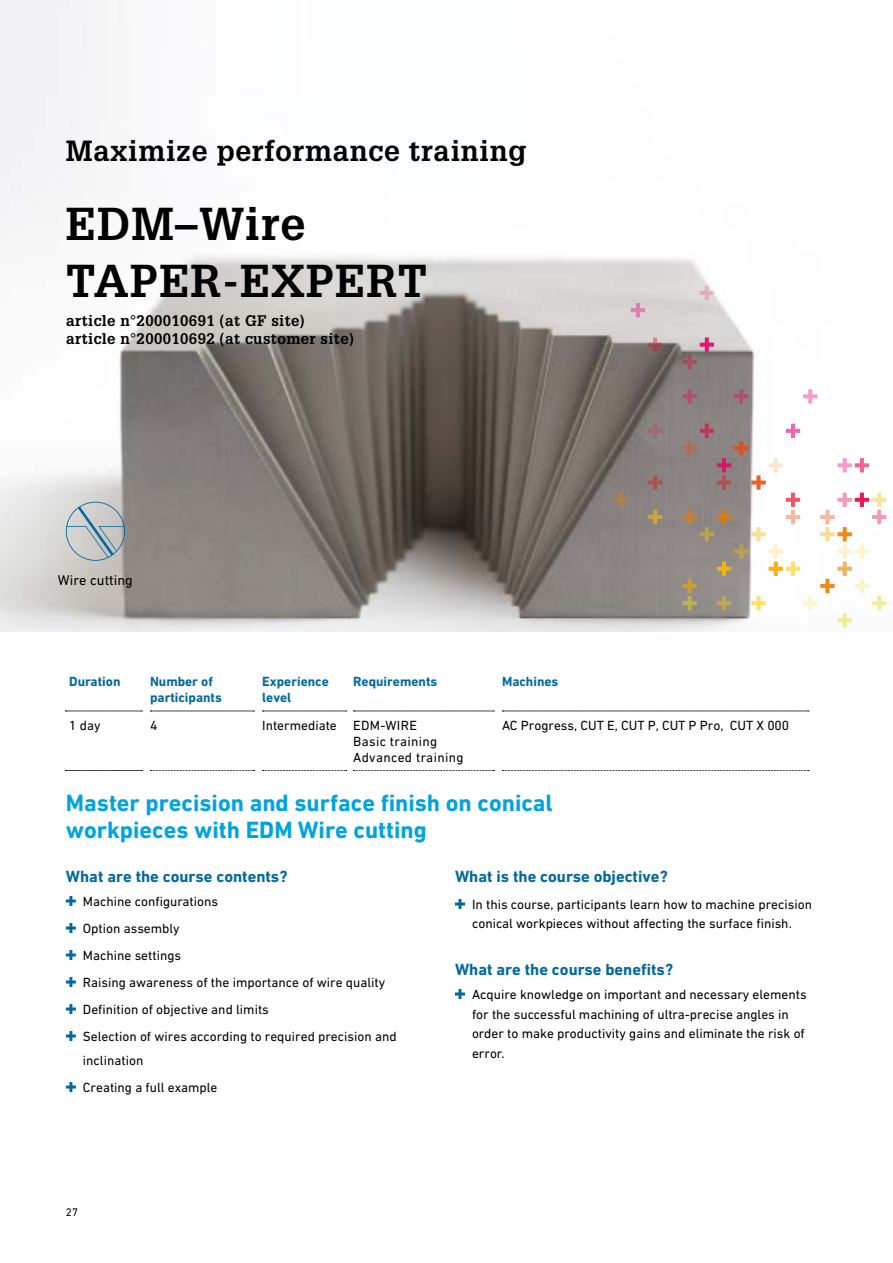
<style>
.page{position:relative;width:893px;height:1263px;background:#fff}
.page>*{position:absolute;margin:0;border:0;box-sizing:border-box;transform-origin:0 0}
.t1{font:700 45px/57px "Glypha LT Pro";letter-spacing:.025em;color:#000}
.t2{font:700 28.5px "Glypha LT Pro";letter-spacing:.025em;color:#000}
.t3{font:700 24px/27px "DIN Next W1 G";color:#00a3e2}
.t4{font:700 16.5px "DIN Next W1 G";color:#0069a0}
.t5{font:700 15px/18px "Glypha LT Pro";letter-spacing:.025em;color:#000}
.t6{font:14.4px "DIN Next W1 G";color:#000}
.t7{font:13.5px/27px "DIN Next W1 G";color:#000}
.t8{font:700 13.5px/16.2px "DIN Next W1 G";color:#0069a0}
.t9{font:13.5px/16.2px "DIN Next W1 G";letter-spacing:.025em;color:#000}
.t10{font:11.25px "DIN Next W1 G";color:#000}
</style>
<div class="page">
<img style="left:0;top:0;width:887px;height:631px">
<svg style="left:700px;top:286px;width:14px;height:14px"></svg>
<svg style="left:631px;top:303px;width:14px;height:14px"></svg>
<svg style="left:648px;top:337px;width:14px;height:15px"></svg>
<svg style="left:682px;top:337px;width:32px;height:32px"></svg>
<svg style="left:803px;top:389px;width:14px;height:15px"></svg>
<svg style="left:734px;top:389px;width:14px;height:15px"></svg>
<svg style="left:682px;top:389px;width:15px;height:15px"></svg>
<svg style="left:648px;top:424px;width:14px;height:14px"></svg>
<svg style="left:648px;top:475px;width:14px;height:15px"></svg>
<svg style="left:613px;top:493px;width:15px;height:14px"></svg>
<svg style="left:648px;top:510px;width:14px;height:14px"></svg>
<svg style="left:682px;top:424px;width:204px;height:204px"></svg>
<svg style="left:262px;top:711px;width:85px;height:1px"></svg>
<svg style="left:353px;top:711px;width:141px;height:1px"></svg>
<svg style="left:262px;top:770px;width:85px;height:1px"></svg>
<svg style="left:353px;top:770px;width:141px;height:1px"></svg>
<svg style="left:150px;top:711px;width:104px;height:1px"></svg>
<svg style="left:150px;top:770px;width:104px;height:1px"></svg>
<svg style="left:65px;top:711px;width:77px;height:1px"></svg>
<svg style="left:65px;top:770px;width:77px;height:1px"></svg>
<svg style="left:502px;top:711px;width:307px;height:1px"></svg>
<svg style="left:502px;top:770px;width:307px;height:1px"></svg>
<svg style="left:66px;top:896px;width:10px;height:10px"></svg>
<svg style="left:66px;top:923px;width:10px;height:10px"></svg>
<svg style="left:66px;top:950px;width:10px;height:10px"></svg>
<svg style="left:66px;top:977px;width:10px;height:10px"></svg>
<svg style="left:66px;top:1004px;width:10px;height:10px"></svg>
<svg style="left:66px;top:1031px;width:10px;height:10px"></svg>
<svg style="left:66px;top:1082px;width:10px;height:10px"></svg>
<svg style="left:455px;top:899px;width:10px;height:10px"></svg>
<svg style="left:455px;top:989px;width:10px;height:10px"></svg>
<svg style="left:66px;top:502px;width:59px;height:59px;background:#b6bec1"></svg>
<h2 class="t2" style="left:66px;top:133px;width:462px">Maximize performance training</h2>
<h1 class="t1" style="left:66px;top:194px;width:363px">EDM–Wire<br>TAPER-EXPERT</h1>
<p class="t5" style="left:66px;top:312px;width:289px">article n°200010691 (at GF site) article n°200010692 (at customer site)</p>
<p class="t6" style="left:58px;top:571px;width:76px">Wire cutting</p>
<p class="t8" style="left:69px;top:673px;width:53px">Duration</p>
<p class="t8" style="left:150px;top:673px;width:73px">Number of participants</p>
<p class="t8" style="left:262px;top:673px;width:68px">Experience level</p>
<p class="t8" style="left:353px;top:673px;width:86px">Requirements</p>
<p class="t8" style="left:502px;top:673px;width:58px">Machines</p>
<p class="t7" style="left:69px;top:711px;width:33px">1 day</p>
<p class="t7" style="left:150px;top:711px;width:9px">4</p>
<p class="t9" style="left:353px;top:717px;width:112px;text-indent:-91px">Intermediate EDM-WIRE<br>Basic training<br>Advanced training</p>
<p class="t7" style="left:502px;top:711px;width:289px">AC Progress, CUT E, CUT P, CUT P Pro, CUT X 000</p>
<h3 class="t3" style="left:66px;top:789px;width:488px">Master precision and surface finish on conical workpieces with EDM Wire cutting</h3>
<p class="t4" style="left:66px;top:867px;width:223px">What are the course contents?</p>
<p class="t7" style="left:83px;top:888px;width:315px">Machine configurations<br>Option assembly<br>Machine settings<br>Raising awareness of the importance of wire quality Definition of objective and limits<br>Selection of wires according to required precision and</p>
<p class="t7" style="left:83px;top:1047px;width:136px">inclination<br>Creating a full example</p>
<p class="t10" style="left:66px;top:1206px;width:14px">27</p>
<p class="t4" style="left:455px;top:867px;width:215px">What is the course objective?</p>
<p class="t7" style="left:472px;top:894px;width:342px;line-height:19.5px">In this course, participants learn how to machine precision conical workpieces without affecting the surface finish.</p>
<p class="t4" style="left:455px;top:960px;width:220px">What are the course benefits?</p>
<p class="t7" style="left:472px;top:984px;width:336px;line-height:19.5px">Acquire knowledge on important and necessary elements for the successful machining of ultra-precise angles in order to make productivity gains and eliminate the risk of error.</p>
</div>
